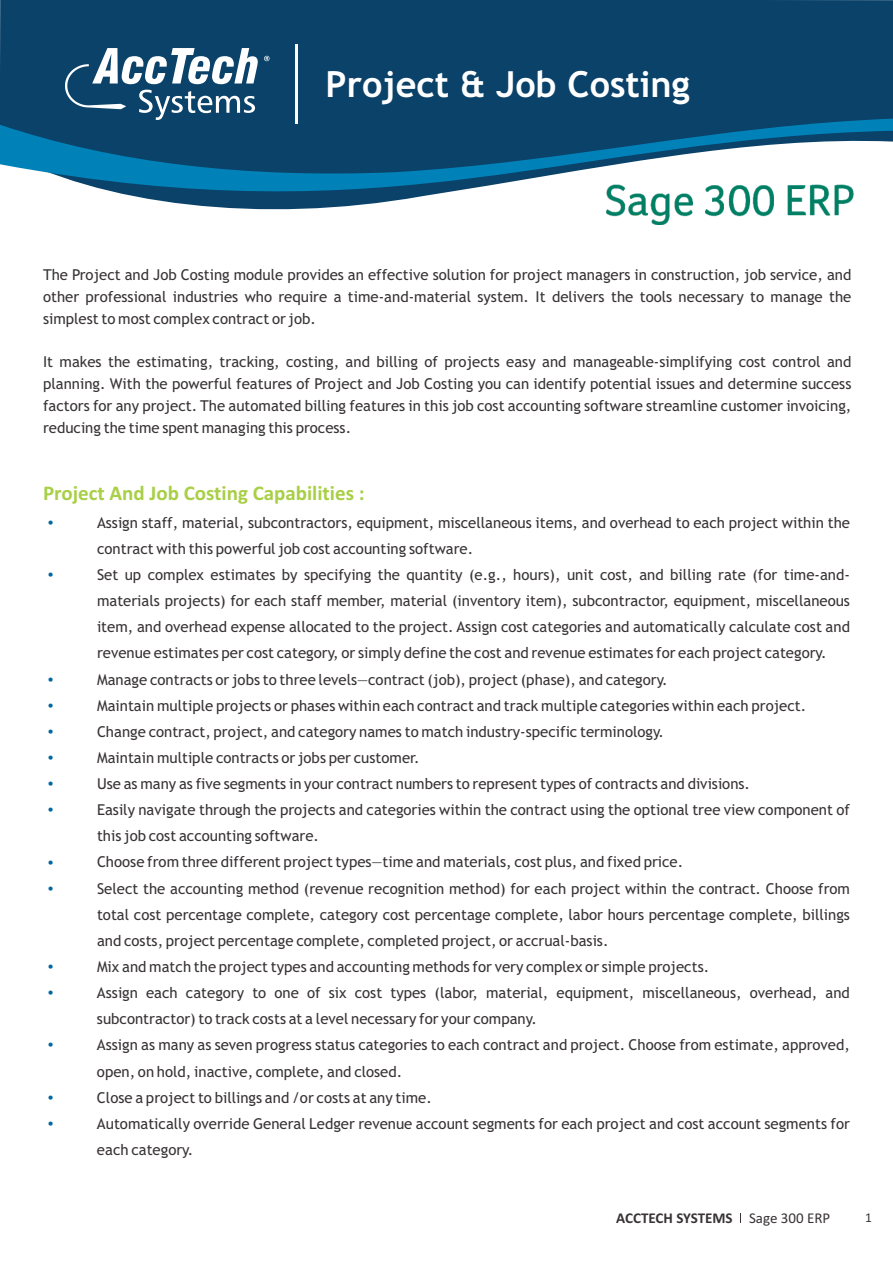
<style>
.page{position:relative;width:893px;height:1263px;background:#fff}
.page>*{position:absolute;margin:0;border:0;box-sizing:border-box;transform-origin:0 0}
.t1{font:700 36px "Trebuchet MS";color:#fff}
.t2{font:700 21px "Calibri";color:#a8cf45}
.t3{font:15px/26.1px "Trebuchet MS";color:#383336;text-align:justify}
.t4{font:700 15px "Calibri";color:#383336}
.t5{font:13.35px "Calibri";color:#383336}
.s1{font-weight:400}
</style>
<div class="page">
<div style="left:0;top:0;width:893px;height:119px;background:#0a4269"></div>
<svg style="left:65px;top:48px;width:193px;height:71px"></svg>
<svg style="left:264px;top:56px;width:5px;height:5px"></svg>
<hr style="left:295px;top:44px;width:3px;height:80px;background:#fff">
<svg style="left:0;top:119px;width:893px;height:91px;fill:#0a436a"></svg>
<img style="left:605px;top:179px;width:249px;height:46px">
<h1 class="t1" style="left:326px;top:70px;width:366px">Project &amp; Job Costing</h1>
<p class="t3" style="left:43px;top:265px;width:810px;line-height:21.8px">The Project and Job Costing module provides an effective solution for project managers in construction, job service, and other professional industries who require a time-and-material system. It delivers the tools necessary to manage the simplest to most complex contract or job.</p>
<p class="t3" style="left:43px;top:352px;width:810px;line-height:21.8px">It makes the estimating, tracking, costing, and billing of projects easy and manageable-simplifying cost control and planning. With the powerful features of Project and Job Costing you can identify potential issues and determine success factors for any project. The automated billing features in this job cost accounting software streamline customer invoicing, reducing the time spent managing this process.</p>
<h2 class="t2" style="left:43px;top:484px;width:323px">Project And Job Costing Capabilities :</h2>
<p class="t3" style="left:97px;top:511px;width:755px;text-align:left">Assign staff, material, subcontractors, equipment, miscellaneous items, and overhead to each project within the contract with this powerful job cost accounting software.<br>Set up complex estimates by specifying the quantity (e.g., hours), unit cost, and billing rate (for time-and&shy;materials projects) for each staff member, material (inventory item), subcontractor, equipment, miscellaneous item, and overhead expense allocated to the project. Assign cost categories and automatically calculate cost and revenue estimates per cost category, or simply define the cost and revenue estimates for each project category.<br>Manage contracts or jobs to three levels—contract (job), project (phase), and category.<br>Maintain multiple projects or phases within each contract and track multiple categories within each project.<br>Change contract, project, and category names to match industry-specific terminology.<br>Maintain multiple contracts or jobs per customer.<br>Use as many as five segments in your contract numbers to represent types of contracts and divisions.<br>Easily navigate through the projects and categories within the contract using the optional tree view component of this job cost accounting software.<br>Choose from three different project types—time and materials, cost plus, and fixed price.<br>Select the accounting method (revenue recognition method) for each project within the contract. Choose from total cost percentage complete, category cost percentage complete, labor hours percentage complete, billings and costs, project percentage complete, completed project, or accrual-basis.<br>Mix and match the project types and accounting methods for very complex or simple projects.<br>Assign each category to one of six cost types (labor, material, equipment, miscellaneous, overhead, and subcontractor) to track costs at a level necessary for your company.<br>Assign as many as seven progress status categories to each contract and project. Choose from estimate, approved, open, on hold, inactive, complete, and closed.<br>Close a project to billings and /or costs at any time.<br>Automatically override General Ledger revenue account segments for each project and cost account segments for each category.</p>
<p class="t4" style="left:616px;top:1212px;width:216px">ACCTECH SYSTEMS <span class="s1">Sage 300 ERP</span></p>
<p class="t5" style="left:865px;top:1212px;width:8px">1</p>
</div>
